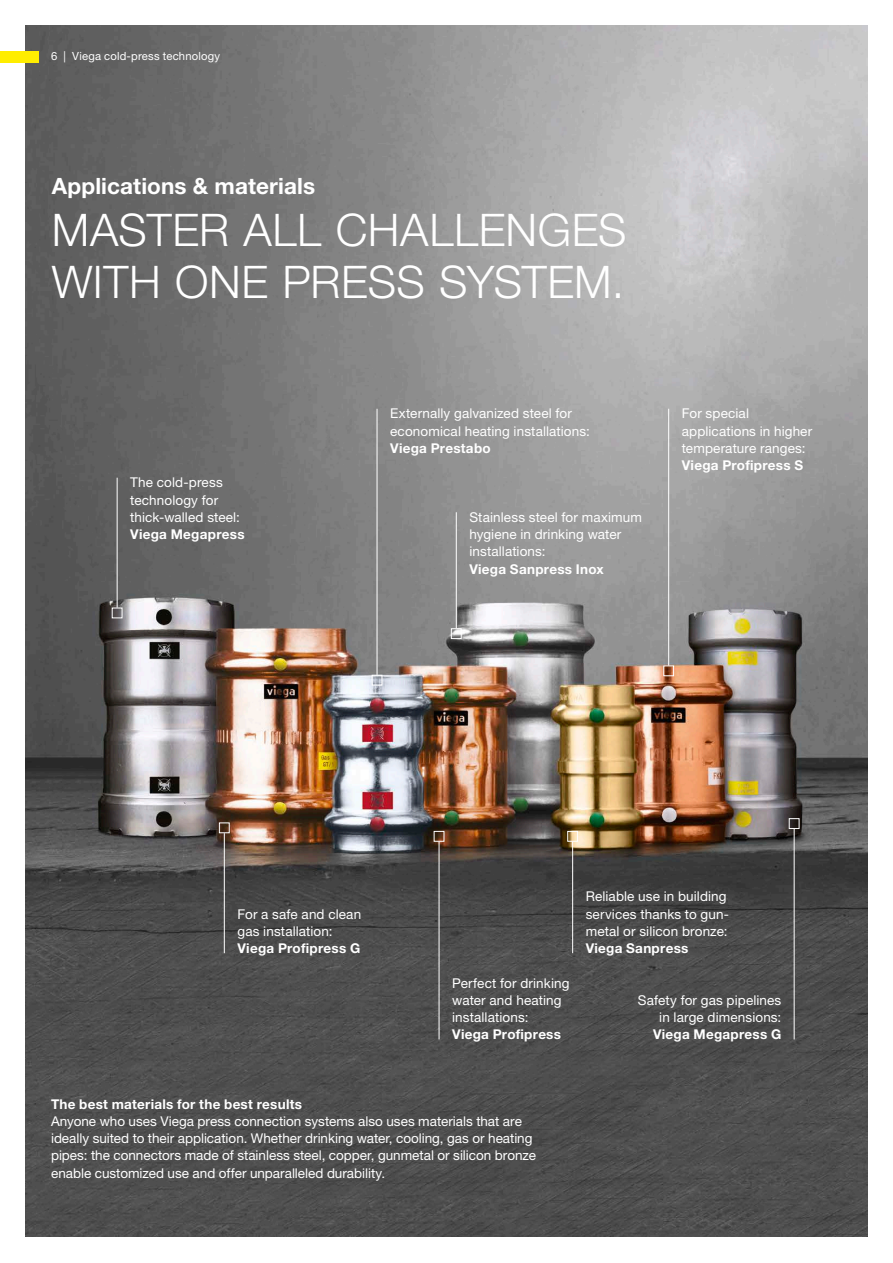
<style>
.page{position:relative;width:893px;height:1263px;background:#fff}
.page>*{position:absolute;margin:0;border:0;box-sizing:border-box;transform-origin:0 0}
.t1{font:45px/51.8px "M Ying Hei PR Cfor Viega W3";letter-spacing:.01em;color:#fff}
.t2{font:22.5px "M Ying Hei PR Cfor Viega W7";letter-spacing:.005em;color:#fff}
.t3{font:13.5px/17.2px "M Ying Hei PR Cfor Viega W4";letter-spacing:.005em;color:#fff}
.t4{font:13.5px "M Ying Hei PR Cfor Viega W7";letter-spacing:.02em;color:#fff}
.t5{font:11.25px "M Ying Hei PR Cfor Viega W4";letter-spacing:.015em;color:#fff}
</style>
<div class="page">
<img style="left:26px;top:26px;width:841px;height:1211px">
<div style="left:112px;top:608px;width:10px;height:10px;border:1px solid #fff"></div>
<hr style="left:117px;top:478px;width:1px;height:130px;background:#fff">
<div style="left:451px;top:628px;width:11px;height:11px;border:1px solid #fff"></div>
<hr style="left:456px;top:512px;width:1px;height:116px;background:#fff">
<div style="left:372px;top:675px;width:10px;height:10px;border:1px solid #fff"></div>
<hr style="left:377px;top:409px;width:1px;height:266px;background:#fff">
<div style="left:663px;top:665px;width:11px;height:11px;border:1px solid #fff"></div>
<hr style="left:668px;top:409px;width:1px;height:256px;background:#fff">
<div style="left:434px;top:831px;width:10px;height:11px;border:1px solid #fff"></div>
<hr style="left:439px;top:842px;width:1px;height:197px;background:#fff">
<div style="left:567px;top:831px;width:11px;height:11px;border:1px solid #fff"></div>
<hr style="left:572px;top:842px;width:1px;height:111px;background:#fff">
<div style="left:789px;top:818px;width:10px;height:11px;border:1px solid #fff"></div>
<hr style="left:794px;top:829px;width:1px;height:210px;background:#fff">
<div style="left:219px;top:822px;width:11px;height:11px;border:1px solid #fff"></div>
<hr style="left:224px;top:833px;width:1px;height:120px;background:#fff">
<div style="left:0;top:51px;width:38px;height:11px;background:#ffed00"></div>
<p class="t5" style="left:51px;top:49px;width:171px">6 | Viega cold-press technology</p>
<h2 class="t2" style="left:52px;top:172px;width:265px">Applications &amp; materials</h2>
<h1 class="t1" style="left:52px;top:204px;width:576px">MASTER ALL CHALLENGES<br>WITH ONE PRESS SYSTEM.</h1>
<p class="t3" style="left:130px;top:474px;width:111px">The cold-press technology for thick-walled steel:</p>
<p class="t4" style="left:130px;top:526px;width:116px">Viega Megapress</p>
<p class="t3" style="left:390px;top:405px;width:201px">Externally galvanized steel for economical heating installations:</p>
<p class="t4" style="left:390px;top:440px;width:102px">Viega Prestabo</p>
<p class="t3" style="left:469px;top:508px;width:174px">Stainless steel for maximum hygiene in drinking water installations:</p>
<p class="t4" style="left:469px;top:560px;width:136px">Viega Sanpress Inox</p>
<p class="t3" style="left:682px;top:405px;width:132px">For special applications in higher temperature ranges:</p>
<p class="t4" style="left:682px;top:457px;width:123px">Viega Profipress S</p>
<p class="t3" style="left:237px;top:905px;width:125px">For a safe and clean gas installation:</p>
<p class="t4" style="left:237px;top:940px;width:124px">Viega Profipress G</p>
<p class="t3" style="left:452px;top:974px;width:119px">Perfect for drinking water and heating installations:</p>
<p class="t4" style="left:452px;top:1026px;width:110px">Viega Profipress</p>
<p class="t3" style="left:586px;top:888px;width:143px;text-align:justify">Reliable use in building services thanks to gun&shy;metal or silicon bronze:</p>
<p class="t4" style="left:586px;top:940px;width:104px">Viega Sanpress</p>
<p class="t3" style="left:638px;top:991px;width:145px;text-align:right">Safety for gas pipelines in large dimensions:</p>
<p class="t4" style="left:653px;top:1026px;width:130px">Viega Megapress G</p>
<p class="t4" style="left:51px;top:1095px;width:253px">The best materials for the best results</p>
<p class="t3" style="left:51px;top:1112px;width:487px">Anyone who uses Viega press connection systems also uses materials that are ideally suited to their application. Whether drinking water, cooling, gas or heating pipes: the connectors made of stainless steel, copper, gunmetal or silicon bronze enable customized use and offer unparalleled durability.</p>
</div>
